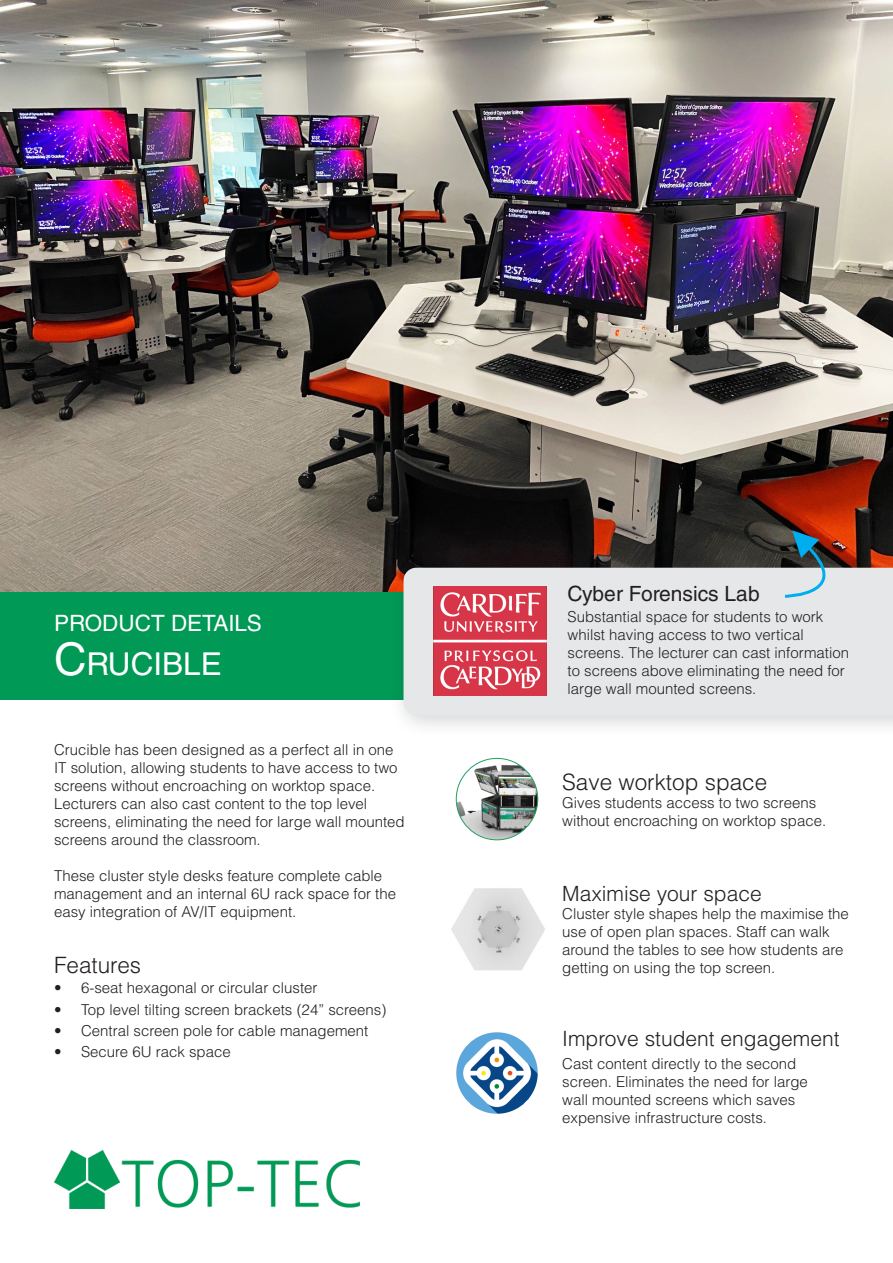
<style>
.page{position:relative;width:893px;height:1263px;background:#fff}
.page>*{position:absolute;margin:0;border:0;box-sizing:border-box;transform-origin:0 0}
.t1{font:31.5px "Helvetica LT Std";color:#fff}
.Body_Style{font:300 22.5px "Helvetica LT Std";color:#231f20}
.SUBTITLE{font:22.5px "Helvetica LT Std";color:#fff}
.FRONT_PAGE_BODY_TEXT{font:300 22.5px "Helvetica LT Std";color:#231f20}
.Body_Style-2{font:300 21px "Helvetica LT Std";color:#231f20}
.SUBTITLE-2{font:21px "Helvetica LT Std";color:#231f20}
.FRONT_PAGE_BODY_TEXT-2{font:300 15px/18px "Helvetica LT Std";color:#231f20}
.s1{font-size:45px}
</style>
<div class="page">
<img style="left:451px;top:888px;width:94px;height:83px">
<img style="left:54px;top:1150px;width:305px;height:59px">
<div style="left:0;top:591px;width:893px;height:108px;background:#009956"></div>
<img style="left:456px;top:758px;width:82px;height:82px;border-radius:41px">
<div style="left:456px;top:758px;width:82px;height:82px;border:1px solid #20a161;border-radius:50%"></div>
<img style="left:456px;top:1032px;width:82px;height:82px;border-radius:41px">
<img style="left:0;top:0;width:893px;height:591px">
<div style="left:389px;top:553px;width:504px;height:185px;background:#231f20;opacity:.2"></div>
<div style="left:404px;top:568px;width:489px;height:147px;background:#e6e7e9"></div>
<img style="left:434px;top:586px;width:113px;height:109px">
<svg style="left:782px;top:530px;width:78px;height:69px;background:#928888"></svg>
<p class="SUBTITLE" style="left:54px;top:610px;width:209px">PRODUCT DETAILS</p>
<p class="t1" style="left:54px;top:646px;width:169px"><span class="s1">C</span>RUCIBLE</p>
<p class="SUBTITLE-2" style="left:567px;top:581px;width:194px">Cyber Forensics Lab</p>
<p class="FRONT_PAGE_BODY_TEXT-2" style="left:567px;top:608px;width:283px">Substantial space for students to work whilst having access to two vertical screens. The lecturer can cast information to screens above eliminating the need for large wall mounted screens.</p>
<p class="FRONT_PAGE_BODY_TEXT-2" style="left:54px;top:740px;width:352px">Crucible has been designed as a perfect all in one IT solution, allowing students to have access to two screens without encroaching on worktop space.<br>Lecturers can also cast content to the top level screens, eliminating the need for large wall mounted screens around the classroom.</p>
<p class="FRONT_PAGE_BODY_TEXT-2" style="left:54px;top:866px;width:344px">These cluster style desks feature complete cable management and an internal 6U rack space for the easy integration of AV/IT equipment.</p>
<p class="Body_Style" style="left:562px;top:768px;width:207px">Save worktop space</p>
<p class="FRONT_PAGE_BODY_TEXT-2" style="left:562px;top:794px;width:266px">Gives students access to two screens without encroaching on worktop space.</p>
<p class="Body_Style-2" style="left:562px;top:880px;width:201px">Maximise your space</p>
<p class="FRONT_PAGE_BODY_TEXT-2" style="left:562px;top:905px;width:288px">Cluster style shapes help the maximise the use of open plan spaces. Staff can walk around the tables to see how students are</p>
<p class="FRONT_PAGE_BODY_TEXT" style="left:54px;top:951px;width:89px">Features</p>
<p class="FRONT_PAGE_BODY_TEXT-2" style="left:562px;top:959px;width:215px">getting on using the top screen.</p>
<p class="FRONT_PAGE_BODY_TEXT-2" style="left:54px;top:979px;width:265px">• 6-seat hexagonal or circular cluster</p>
<p class="FRONT_PAGE_BODY_TEXT-2" style="left:54px;top:1000px;width:334px">• Top level tilting screen brackets (24” screens)</p>
<p class="FRONT_PAGE_BODY_TEXT-2" style="left:54px;top:1021px;width:316px">• Central screen pole for cable management</p>
<p class="FRONT_PAGE_BODY_TEXT-2" style="left:54px;top:1043px;width:178px">• Secure 6U rack space</p>
<p class="Body_Style-2" style="left:562px;top:1026px;width:279px">Improve student engagement</p>
<p class="FRONT_PAGE_BODY_TEXT-2" style="left:562px;top:1054px;width:247px">Cast content directly to the second screen. Eliminates the need for large wall mounted screens which saves expensive infrastructure costs.</p>
</div>
